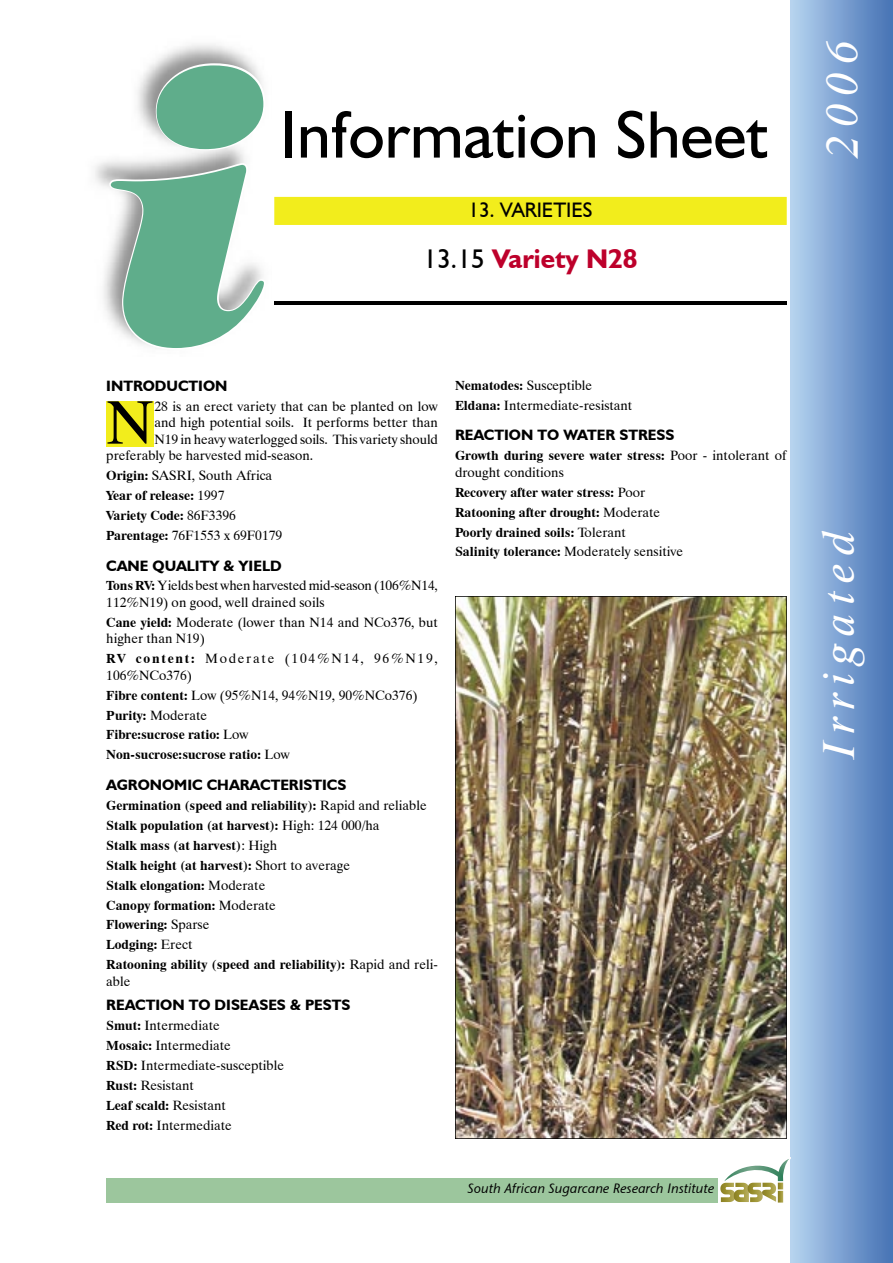
<style>
.page{position:relative;width:893px;height:1263px;background:#fff}
.page>*{position:absolute;margin:0;border:0;box-sizing:border-box;transform-origin:0 0}
.t1{font:italic 800 375px "Tiffany IT Cby BT";color:#5fad8b}
.t2{font:67.5px "Humanist 521 BT";color:#000}
.t3{font:61.2px "Dutch 801 BT";color:#000}
.t4{font:italic 45px "Dutch 801 BT";letter-spacing:.2em;color:#fff}
.t5{font:700 27px "Humanist 521 BT";color:#bd002b}
.t6{font:21px "Humanist 521 BT";color:#000}
.t7{font:700 15px "Humanist 521 BT";color:#000}
.t8{font:700 13.5px/20px "Dutch 801 BT";color:#000}
.t9{font:13.5px/20px "Dutch 801 BT";color:#000}
.t10{font:13.5px/16.5px "Dutch 801 BT";letter-spacing:.13em;color:#000}
.t11{font:italic 13.5px "Stone Sans ITCTT Medium";color:#000}
.s1{font-weight:400;color:#000}
.s2{font-weight:400}
.s3{font-weight:700}
</style>
<div class="page">
<div style="left:791px;top:0;width:102px;height:1263px;background:linear-gradient(to right,#b6d3f0,#4672b5)"></div>
<div style="left:106px;top:401px;width:48px;height:45px;background:#f2ed1c"></div>
<div style="left:274px;top:197px;width:513px;height:28px;background:#f2ed1c"></div>
<hr style="left:274px;top:302px;width:513px;height:3px;background:#000">
<img style="left:455px;top:596px;width:332px;height:543px">
<div style="left:106px;top:1178px;width:612px;height:24px;background:#9cc69d"></div>
<svg style="left:720px;top:1159px;width:69px;height:44px"></svg>
<svg style="left:107px;top:62px;width:160px;height:289px"></svg>
<h1 class="t1" style="left:119px;top:-18px;width:149px">i</h1>
<h2 class="t2" style="left:280px;top:93px;width:489px">Information Sheet</h2>
<h3 class="t6" style="left:468px;top:197px;width:126px">13. VARIETIES</h3>
<h3 class="t5" style="left:423px;top:242px;width:216px"><span class="s1">13.15</span> Variety N28</h3>
<p class="t7" style="left:106px;top:376px;width:123px">INTRODUCTION</p>
<h3 class="t3" style="left:106px;top:385px;width:49px">N</h3>
<p class="t9" style="left:155px;top:396px;width:285px">28 is an erect variety that can be planted on low</p>
<p class="t9" style="left:155px;top:412px;width:285px">and high potential soils. It performs better than</p>
<p class="t9" style="left:155px;top:429px;width:285px">N19 in heavy waterlogged soils. This variety should</p>
<p class="t9" style="left:106px;top:445px;width:208px">preferably be harvested mid-season.</p>
<p class="t8" style="left:106px;top:465px;width:177px">Origin: <span class="s2">SASRI, South Africa<br></span>Year of release: <span class="s2">1997<br></span>Variety Code: <span class="s2">86F3396<br></span>Parentage: <span class="s2">76F1553 x 69F0179</span></p>
<p class="t7" style="left:106px;top:556px;width:177px">CANE QUALITY &amp; YIELD</p>
<p class="t9" style="left:106px;top:577px;width:333px;line-height:16.5px"><span class="s3">Tons RV:</span> Yields best when harvested mid-season (106%N14,<br>112%N19) on good, well drained soils</p>
<p class="t9" style="left:106px;top:614px;width:333px;line-height:16.5px"><span class="s3">Cane yield:</span> Moderate (lower than N14 and NCo376, but higher than N19)</p>
<p class="t10" style="left:106px;top:650px;width:333px"><span class="s3">RV content:</span> Moderate (104%N14, 96%N19,<br>106%NCo376)</p>
<p class="t8" style="left:106px;top:685px;width:313px">Fibre content: <span class="s2">Low (95%N14, 94%N19, 90%NCo376)<br></span>Purity: <span class="s2">Moderate<br></span>Fibre:sucrose ratio: <span class="s2">Low<br></span>Non-sucrose:sucrose ratio: <span class="s2">Low</span></p>
<p class="t7" style="left:106px;top:776px;width:242px">AGRONOMIC CHARACTERISTICS</p>
<p class="t8" style="left:106px;top:795px;width:333px">Germination (speed and reliability): <span class="s2">Rapid and reliable </span>Stalk population (at harvest): <span class="s2">High: 124 000/ha<br></span>Stalk mass (at harvest)<span class="s2">: High<br></span>Stalk height (at harvest): <span class="s2">Short to average<br></span>Stalk elongation: <span class="s2">Moderate<br></span>Canopy formation: <span class="s2">Moderate<br></span>Flowering: <span class="s2">Sparse<br></span>Lodging: <span class="s2">Erect<br></span>Ratooning ability (speed and reliability): <span class="s2">Rapid and reli-</span></p>
<p class="t9" style="left:106px;top:971px;width:26px">able</p>
<p class="t7" style="left:106px;top:996px;width:246px">REACTION TO DISEASES &amp; PESTS</p>
<p class="t9" style="left:106px;top:1015px;width:179px"><span class="s3">Smut:</span> Intermediate<br><span class="s3">Mosaic:</span> Intermediate<br><span class="s3">RSD:</span> Intermediate-susceptible<br><span class="s3">Rust:</span> Resistant<br><span class="s3">Leaf scald:</span> Resistant<br><span class="s3">Red rot:</span> Intermediate</p>
<p class="t9" style="left:455px;top:375px;width:179px"><span class="s3">Nematodes:</span> Susceptible<br><span class="s3">Eldana:</span> Intermediate-resistant</p>
<p class="t7" style="left:455px;top:426px;width:221px">REACTION TO WATER STRESS</p>
<p class="t9" style="left:455px;top:447px;width:333px;line-height:16.5px"><span class="s3">Growth during severe water stress:</span> Poor - intolerant of drought conditions</p>
<p class="t8" style="left:455px;top:482px;width:230px">Recovery after water stress: <span class="s2">Poor </span>Ratooning after drought: <span class="s2">Moderate </span>Poorly drained soils: <span class="s2">Tolerant<br></span>Salinity tolerance: <span class="s2">Moderately sensitive</span></p>
<p class="t11" style="left:467px;top:1180px;width:248px">South African Sugarcane Research Institute</p>
<h3 class="t4" style="left:814px;top:158px;width:118px;rotate:-90deg">2006</h3>
<h3 class="t4" style="left:811px;top:758px;width:230px;rotate:-90deg">Irrigated</h3>
</div>
